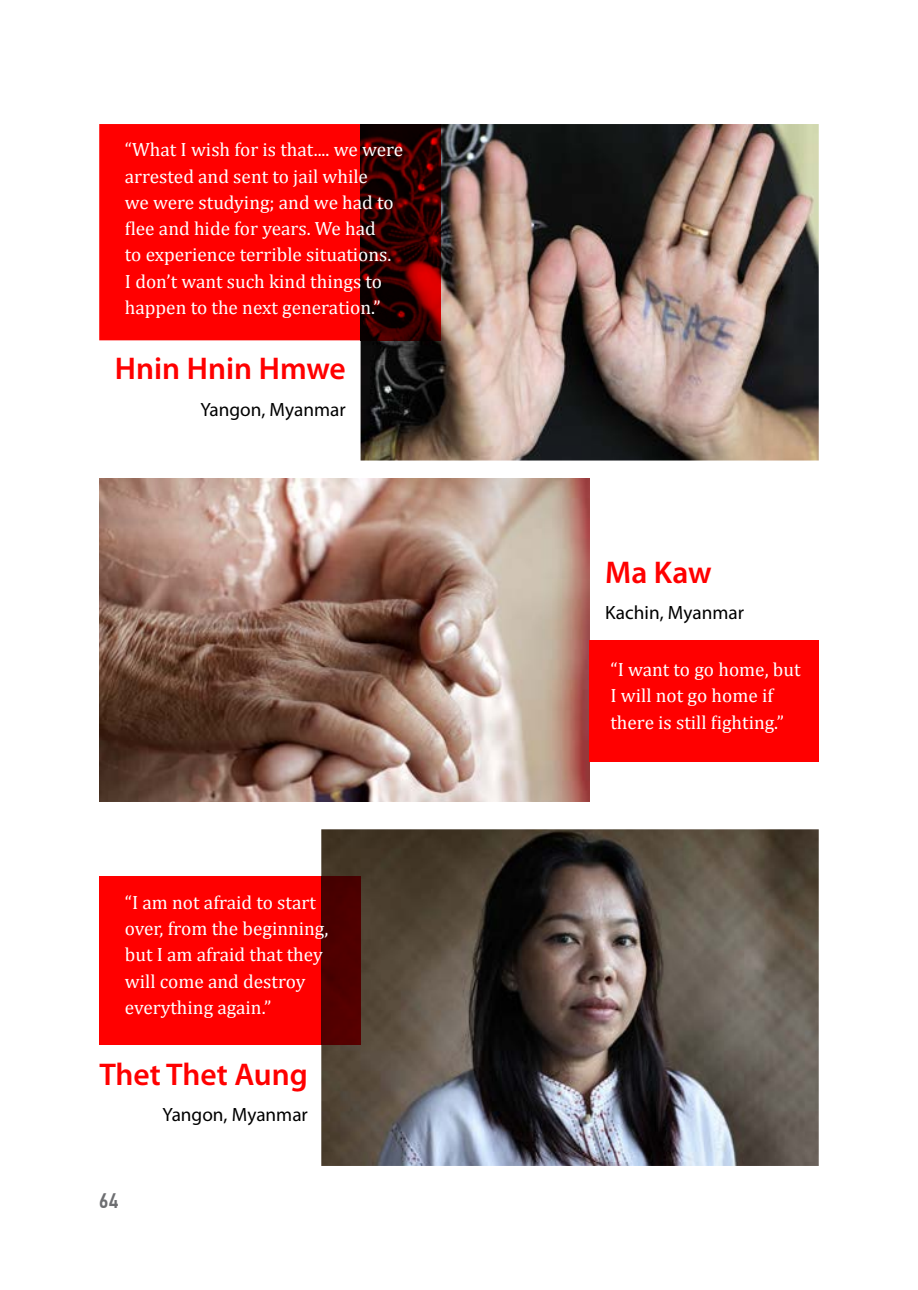
<style>
.page{position:relative;width:918px;height:1290px;background:#fff}
.page>*{position:absolute;margin:0;border:0;box-sizing:border-box;transform-origin:0 0}
.t1{font:600 31.5px "Myriad Pro";color:#f00}
.t2{font:500 21px "PF Din Text Cond Pro";color:#6d6e71}
.t3{font:19.25px/26.2px "Cambria";color:#fff}
.t4{font:19.25px "Myriad Pro";color:#000}
</style>
<div class="page">
<img style="left:360px;top:124px;width:459px;height:336px">
<div style="left:99px;top:124px;width:261px;height:216px;background:#f00"></div>
<img style="left:360px;top:124px;width:81px;height:216px">
<img style="left:99px;top:479px;width:490px;height:322px">
<div style="left:589px;top:640px;width:230px;height:121px;background:#f00"></div>
<img style="left:321px;top:829px;width:498px;height:337px">
<div style="left:99px;top:876px;width:222px;height:169px;background:#f00"></div>
<img style="left:321px;top:876px;width:39px;height:169px">
<p class="t3" style="left:125px;top:137px;width:280px">“What I wish for is that.... we were arrested and sent to jail while<br>we were studying; and we had to flee and hide for years. We had<br>to experience terrible situations.<br>I don’t want such kind things to happen to the next generation.”</p>
<h1 class="t1" style="left:115px;top:349px;width:232px">Hnin Hnin Hmwe</h1>
<p class="t4" style="left:200px;top:397px;width:147px">Yangon, Myanmar</p>
<p class="t3" style="left:125px;top:889px;width:205px">“I am not afraid to start over, from the beginning, but I am afraid that they will come and destroy everything again.”</p>
<h1 class="t1" style="left:99px;top:1054px;width:210px">Thet Thet Aung</h1>
<p class="t4" style="left:163px;top:1102px;width:147px">Yangon, Myanmar</p>
<p class="t2" style="left:99px;top:1188px;width:21px">64</p>
<h1 class="t1" style="left:605px;top:552px;width:108px">Ma Kaw</h1>
<p class="t4" style="left:605px;top:601px;width:140px">Kachin, Myanmar</p>
<p class="t3" style="left:610px;top:656px;width:192px">“I want to go home, but<br>I will not go home if there is still fighting.”</p>
</div>
